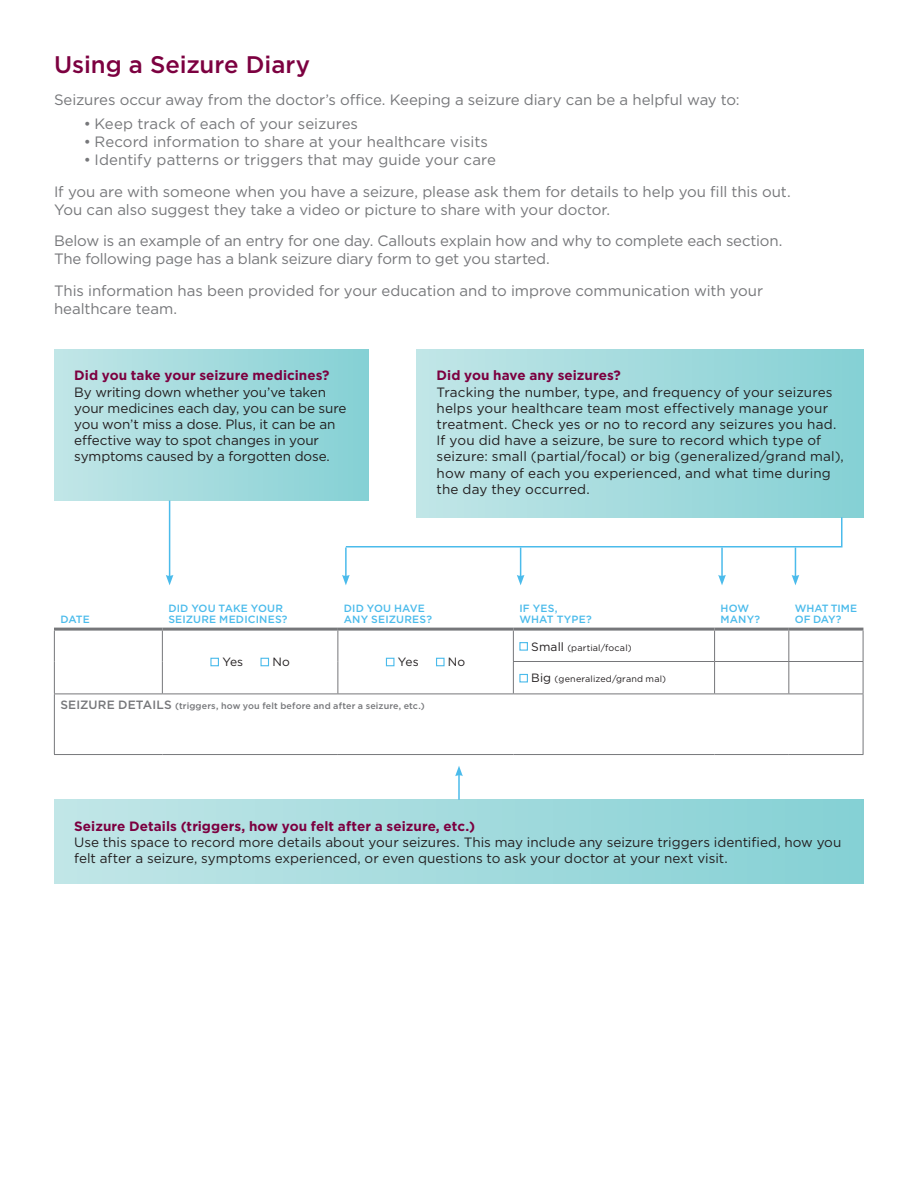
<style>
.page{position:relative;width:918px;height:1188px;background:#fff}
.page>*{position:absolute;margin:0;border:0;box-sizing:border-box;transform-origin:0 0}
.t1{font:500 24px "Gotham";letter-spacing:-.005em;color:#7c0040}
.t2{font:15px/31.5px "Gotham";letter-spacing:-.005em;color:#76777a}
.t3{font:13.5px/16.2px "Gotham";color:#231f20}
.t4{font:700 13.5px "Gotham";letter-spacing:.005em;color:#7c0040}
.t5{font:12px "Gotham";letter-spacing:.005em;color:#231f20}
.t6{font:500 10.5px/11.2px "Gotham";letter-spacing:.015em;color:#4bbbeb}
.t7{font:500 10.5px/11.2px "Gotham";letter-spacing:-.01em;color:#4bbbeb}
.t8{font:500 9px "Gotham";letter-spacing:.015em;color:#76777a}
.t9{font:9px "Gotham";letter-spacing:.015em;color:#231f20}
.s1{font-size:12px}
</style>
<div class="page">
<div style="left:54px;top:349px;width:315px;height:152px;background:linear-gradient(to right,#c2e6e7,#85d0d4)"></div>
<div style="left:54px;top:800px;width:810px;height:83px;background:linear-gradient(to right,#c2e6e7,#85d0d4)"></div>
<div style="left:416px;top:349px;width:448px;height:168px;background:linear-gradient(to right,#c2e6e7,#85d0d4)"></div>
<hr style="left:54px;top:631px;width:1px;height:31px;background:#76777a">
<hr style="left:54px;top:662px;width:1px;height:32px;background:#76777a">
<hr style="left:54px;top:628px;width:108px;height:3px;background:#76777a">
<hr style="left:162px;top:628px;width:176px;height:3px;background:#76777a">
<hr style="left:162px;top:631px;width:1px;height:31px;background:#76777a">
<hr style="left:162px;top:662px;width:1px;height:32px;background:#76777a">
<hr style="left:338px;top:631px;width:1px;height:31px;background:#76777a">
<hr style="left:338px;top:662px;width:1px;height:32px;background:#76777a">
<hr style="left:338px;top:628px;width:175px;height:3px;background:#76777a">
<hr style="left:513px;top:631px;width:1px;height:30px;background:#76777a">
<hr style="left:513px;top:628px;width:202px;height:3px;background:#76777a">
<hr style="left:714px;top:631px;width:1px;height:30px;background:#76777a">
<hr style="left:715px;top:628px;width:74px;height:3px;background:#76777a">
<hr style="left:789px;top:628px;width:74px;height:3px;background:#76777a">
<hr style="left:788px;top:631px;width:1px;height:30px;background:#76777a">
<hr style="left:863px;top:631px;width:1px;height:30px;background:#76777a">
<hr style="left:513px;top:662px;width:1px;height:32px;background:#76777a">
<hr style="left:513px;top:661px;width:202px;height:1px;background:#76777a">
<hr style="left:714px;top:662px;width:1px;height:32px;background:#76777a">
<hr style="left:715px;top:661px;width:74px;height:1px;background:#76777a">
<hr style="left:789px;top:661px;width:74px;height:1px;background:#76777a">
<hr style="left:788px;top:662px;width:1px;height:32px;background:#76777a">
<hr style="left:863px;top:662px;width:1px;height:32px;background:#76777a">
<hr style="left:54px;top:694px;width:1px;height:60px;background:#76777a">
<hr style="left:54px;top:694px;width:108px;height:1px;background:#76777a">
<hr style="left:162px;top:694px;width:176px;height:1px;background:#76777a">
<hr style="left:338px;top:694px;width:175px;height:1px;background:#76777a">
<hr style="left:513px;top:694px;width:202px;height:1px;background:#76777a">
<hr style="left:715px;top:694px;width:74px;height:1px;background:#76777a">
<hr style="left:789px;top:694px;width:74px;height:1px;background:#76777a">
<hr style="left:863px;top:694px;width:1px;height:60px;background:#76777a">
<hr style="left:54px;top:754px;width:108px;height:1px;background:#76777a">
<hr style="left:162px;top:754px;width:176px;height:1px;background:#76777a">
<hr style="left:338px;top:754px;width:175px;height:1px;background:#76777a">
<hr style="left:513px;top:754px;width:202px;height:1px;background:#76777a">
<hr style="left:715px;top:754px;width:74px;height:1px;background:#76777a">
<hr style="left:789px;top:754px;width:74px;height:1px;background:#76777a">
<div style="left:210px;top:658px;width:9px;height:8px;border:1px solid #4bbbeb"></div>
<div style="left:260px;top:658px;width:9px;height:8px;border:1px solid #4bbbeb"></div>
<div style="left:386px;top:658px;width:8px;height:8px;border:1px solid #4bbbeb"></div>
<div style="left:436px;top:658px;width:9px;height:8px;border:1px solid #4bbbeb"></div>
<div style="left:519px;top:642px;width:9px;height:9px;border:1px solid #4bbbeb"></div>
<div style="left:519px;top:674px;width:9px;height:8px;border:1px solid #4bbbeb"></div>
<hr style="left:458px;top:774px;width:2px;height:26px;background:#4bbbeb">
<svg style="left:455px;top:766px;width:8px;height:10px"></svg>
<hr style="left:169px;top:501px;width:1px;height:76px;background:#4bbbeb">
<svg style="left:166px;top:575px;width:7px;height:10px"></svg>
<svg style="left:342px;top:516px;width:501px;height:69px"></svg>
<h1 class="t1" style="left:54px;top:49px;width:258px">Using a Seizure Diary</h1>
<p class="t2" style="left:54px;top:83px;width:687px">Seizures occur away from the doctor’s office. Keeping a seizure diary can be a helpful way to:</p>
<p class="t2" style="left:84px;top:108px;width:276px">• Keep track of each of your seizures</p>
<p class="t2" style="left:84px;top:126px;width:406px">• Record information to share at your healthcare visits</p>
<p class="t2" style="left:54px;top:144px;width:738px;text-indent:30px">• Identify patterns or triggers that may guide your care<br>If you are with someone when you have a seizure, please ask them for details to help you fill this out.</p>
<p class="t2" style="left:54px;top:194px;width:730px">You can also suggest they take a video or picture to share with your doctor.<br>Below is an example of an entry for one day. Callouts explain how and why to complete each section.</p>
<p class="t2" style="left:54px;top:243px;width:711px">The following page has a blank seizure diary form to get you started.<br>This information has been provided for your education and to improve communication with your</p>
<p class="t2" style="left:54px;top:293px;width:125px">healthcare team.</p>
<p class="t4" style="left:74px;top:367px;width:257px">Did you take your seizure medicines?</p>
<p class="t3" style="left:74px;top:383px;width:274px">By writing down whether you’ve taken your medicines each day, you can be sure you won’t miss a dose. Plus, it can be an effective way to spot changes in your symptoms caused by a forgotten dose.</p>
<p class="t4" style="left:437px;top:367px;width:186px">Did you have any seizures?</p>
<p class="t3" style="left:437px;top:383px;width:409px">Tracking the number, type, and frequency of your seizures helps your healthcare team most effectively manage your treatment. Check yes or no to record any seizures you had.<br>If you did have a seizure, be sure to record which type of seizure: small (partial/focal) or big (generalized/grand mal), how many of each you experienced, and what time during the day they occurred.</p>
<p class="t6" style="left:60px;top:614px;width:31px">DATE</p>
<p class="t6" style="left:168px;top:602px;width:121px">DID YOU TAKE YOUR<br>SEIZURE MEDICINES?</p>
<p class="t6" style="left:344px;top:602px;width:90px">DID YOU HAVE<br>ANY SEIZURES?</p>
<p class="t6" style="left:519px;top:602px;width:74px">IF YES,<br>WHAT TYPE?</p>
<p class="t6" style="left:721px;top:602px;width:41px">HOW<br>MANY?</p>
<p class="t7" style="left:795px;top:602px;width:64px">WHAT TIME<br>OF DAY?</p>
<p class="t5" style="left:222px;top:654px;width:22px">Yes</p>
<p class="t5" style="left:272px;top:654px;width:19px">No</p>
<p class="t5" style="left:398px;top:654px;width:22px">Yes</p>
<p class="t5" style="left:448px;top:654px;width:19px">No</p>
<p class="t9" style="left:531px;top:642px;width:102px"><span class="s1">Small</span> (partial/focal)</p>
<p class="t9" style="left:531px;top:674px;width:136px"><span class="s1">Big</span> (generalized/grand mal)</p>
<p class="t8" style="left:60px;top:700px;width:366px"><span class="s1">SEIZURE DETAILS</span> (triggers, how you felt before and after a seizure, etc.)</p>
<p class="t4" style="left:74px;top:817px;width:402px">Seizure Details (triggers, how you felt after a seizure, etc.)</p>
<p class="t3" style="left:74px;top:834px;width:769px">Use this space to record more details about your seizures. This may include any seizure triggers identified, how you felt after a seizure, symptoms experienced, or even questions to ask your doctor at your next visit.</p>
</div>
